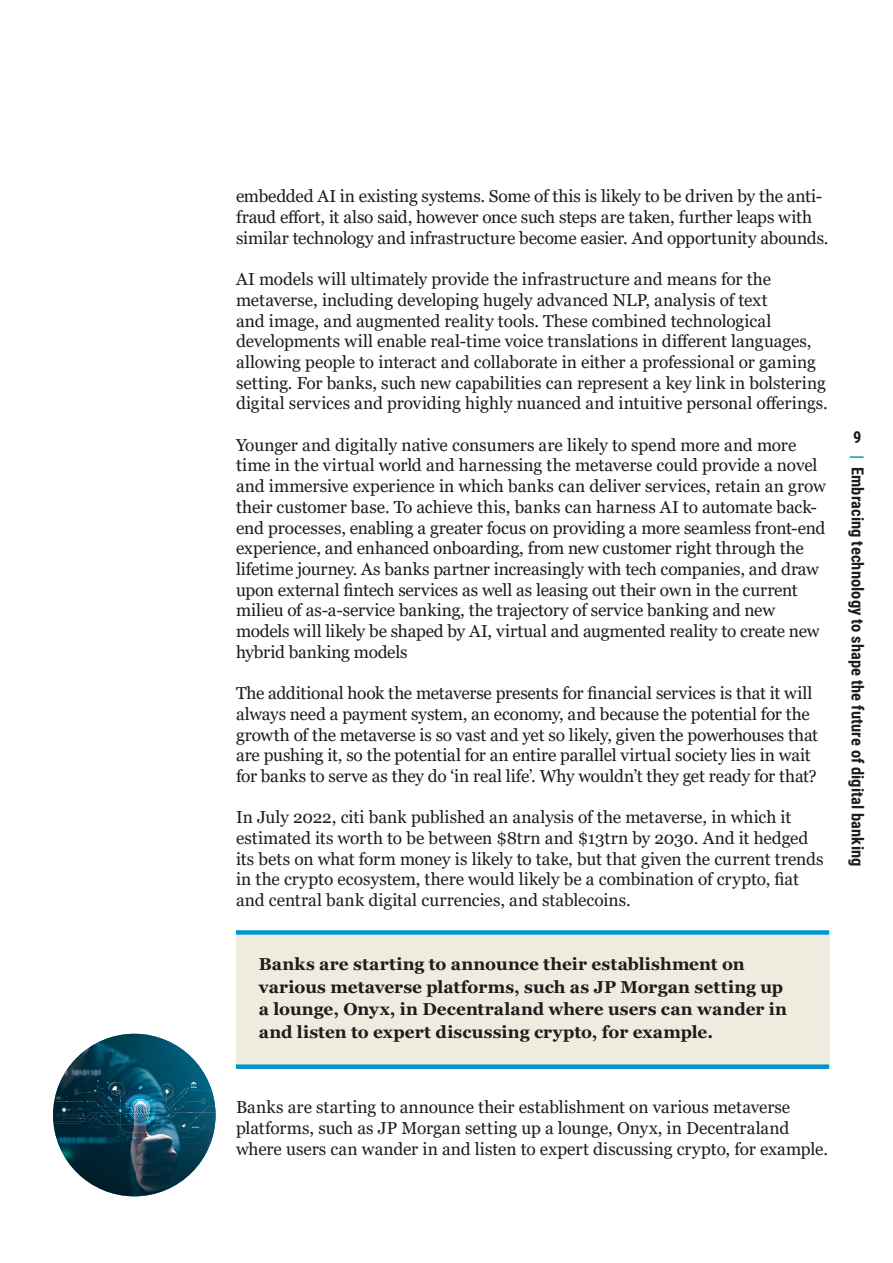
<style>
.page{position:relative;width:893px;height:1263px;background:#fff}
.page>*{position:absolute;margin:0;border:0;box-sizing:border-box;transform-origin:0 0}
.t1{font:17.25px/20.7px "Georgia";letter-spacing:-.005em;color:#1d1d1b}
.t2{font:700 17.25px/22.5px "Georgia";letter-spacing:.005em;color:#1d1d1b}
.t3{font:700 16.5px "Roboto Condensed";letter-spacing:.005em;color:#1d1d1b}
.s1{color:#0096d2}
</style>
<div class="page">
<div style="left:236px;top:935px;width:593px;height:129px;background:#eeecdf"></div>
<div style="left:236px;top:930px;width:593px;height:5px;background:#0096d2"></div>
<div style="left:236px;top:1064px;width:593px;height:5px;background:#0096d2"></div>
<img style="left:53px;top:1034px;width:163px;height:162px;border-radius:81px">
<p class="t1" style="left:236px;top:186px;width:594px">embedded AI in existing systems. Some of this is likely to be driven by the anti&shy;fraud effort, it also said, however once such steps are taken, further leaps with similar technology and infrastructure become easier. And opportunity abounds.</p>
<p class="t1" style="left:236px;top:269px;width:593px">AI models will ultimately provide the infrastructure and means for the metaverse, including developing hugely advanced NLP, analysis of text<br>and image, and augmented reality tools. These combined technological developments will enable real-time voice translations in different languages, allowing people to interact and collaborate in either a professional or gaming setting. For banks, such new capabilities can represent a key link in bolstering digital services and providing highly nuanced and intuitive personal offerings.</p>
<p class="t1" style="left:236px;top:435px;width:591px">Younger and digitally native consumers are likely to spend more and more time in the virtual world and harnessing the metaverse could provide a novel and immersive experience in which banks can deliver services, retain an grow their customer base. To achieve this, banks can harness AI to automate back&shy;end processes, enabling a greater focus on providing a more seamless front-end experience, and enhanced onboarding, from new customer right through the lifetime journey. As banks partner increasingly with tech companies, and draw upon external fintech services as well as leasing out their own in the current milieu of as-a-service banking, the trajectory of service banking and new models will likely be shaped by AI, virtual and augmented reality to create new hybrid banking models</p>
<p class="t1" style="left:236px;top:683px;width:584px">The additional hook the metaverse presents for financial services is that it will always need a payment system, an economy, and because the potential for the growth of the metaverse is so vast and yet so likely, given the powerhouses that are pushing it, so the potential for an entire parallel virtual society lies in wait for banks to serve as they do ‘in real life’. Why wouldn’t they get ready for that?</p>
<p class="t1" style="left:236px;top:807px;width:589px">In July 2022, citi bank published an analysis of the metaverse, in which it estimated its worth to be between $8trn and $13trn by 2030. And it hedged its bets on what form money is likely to take, but that given the current trends in the crypto ecosystem, there would likely be a combination of crypto, fiat and central bank digital currencies, and stablecoins.</p>
<p class="t2" style="left:259px;top:953px;width:530px">Banks are starting to announce their establishment on various metaverse platforms, such as JP Morgan setting up a lounge, Onyx, in Decentraland where users can wander in and listen to expert discussing crypto, for example.</p>
<p class="t3" style="left:853px;top:426px;width:10px">9</p>
<p class="t3" style="left:869px;top:455px;width:413px;rotate:90deg"><span class="s1">|</span> Embracing technology to shape the future of digital banking</p>
<p class="t1" style="left:236px;top:1097px;width:594px">Banks are starting to announce their establishment on various metaverse platforms, such as JP Morgan setting up a lounge, Onyx, in Decentraland where users can wander in and listen to expert discussing crypto, for example.</p>
</div>
